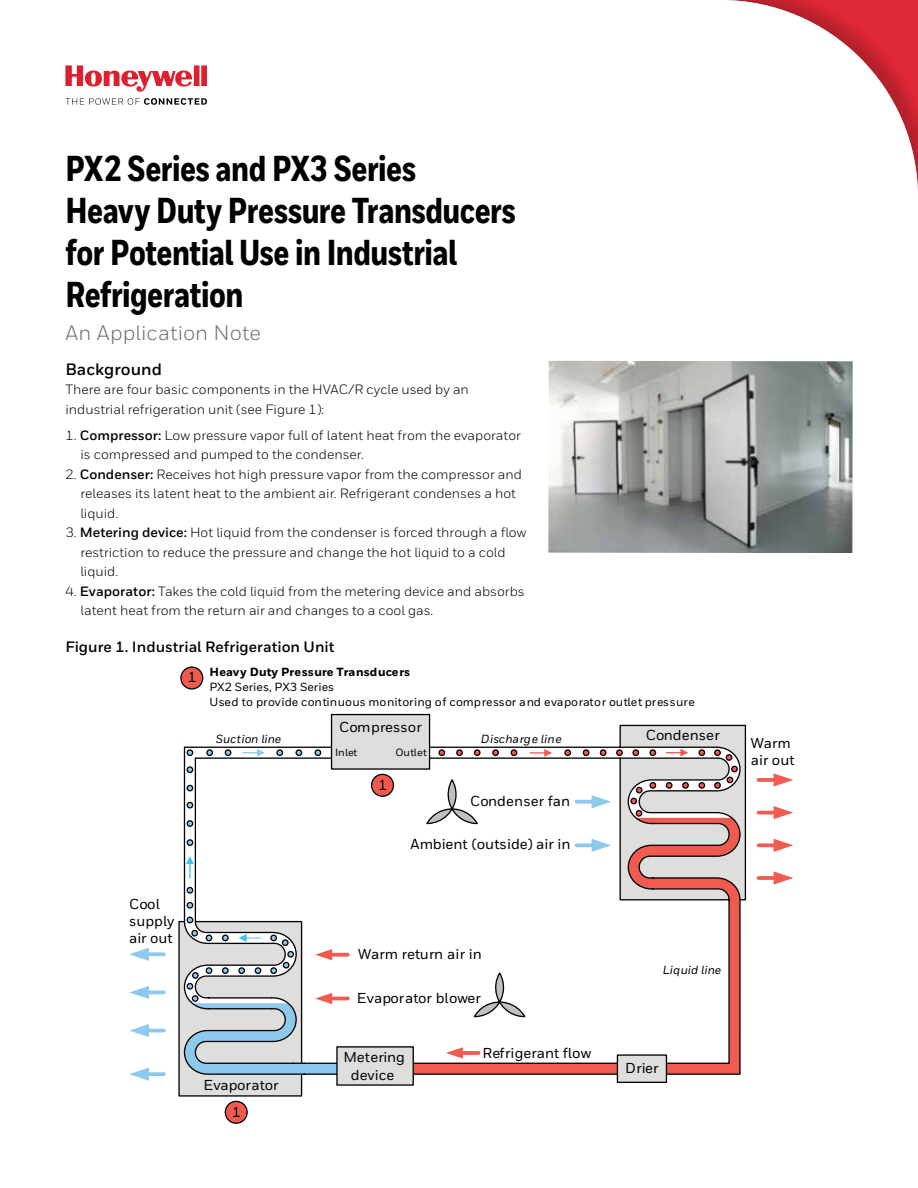
<style>
.page{position:relative;width:918px;height:1188px;background:#fff}
.page>*{position:absolute;margin:0;border:0;box-sizing:border-box;transform-origin:0 0}
.t1{font:800 36px/42px "Honeywell Cond";letter-spacing:-.015em;color:#000}
.t2{font:21px "Honeywell Sans";letter-spacing:.005em;color:#6d6e71}
.t3{font:700 16.5px "Honeywell Sans";color:#000}
.t4{font:700 15px "Honeywell Sans";color:#000}
.t5{font:500 14.55px "Honeywell Sans";color:#010101}
.t6{font:500 14.4px/17.2px "Honeywell Sans";letter-spacing:.005em;color:#010101}
.t7{font:13.5px/19.5px "Honeywell Sans";color:#000}
.t8{font:500 11.85px/14.5px "Honeywell Sans";color:#010101}
.t9{font:italic 500 11.85px "Honeywell Sans";letter-spacing:.01em;color:#010101}
.t10{font:800 11.85px "Honeywell Sans";letter-spacing:.005em;color:#010101}
.t11{font:500 10.5px "Honeywell Sans";letter-spacing:.025em;color:#010101}
.s1{font-weight:700}
</style>
<div class="page">
<img style="left:548px;top:361px;width:305px;height:192px">
<div style="left:179px;top:922px;width:123px;height:174px;background:#dededd"></div>
<div style="left:620px;top:725px;width:125px;height:175px;background:#dededd"></div>
<div style="left:620px;top:725px;width:126px;height:175px;border:1px solid #010101"></div>
<svg style="left:183px;top:746px;width:558px;height:329px"></svg>
<div style="left:337px;top:1047px;width:76px;height:38px;background:#dededd"></div>
<div style="left:336px;top:1046px;width:78px;height:40px;border:1px solid #010101"></div>
<div style="left:332px;top:715px;width:98px;height:54px;background:#dededd"></div>
<div style="left:331px;top:714px;width:99px;height:56px;border:1px solid #010101"></div>
<svg style="left:759px;top:778px;width:14px;height:4px"></svg>
<svg style="left:773px;top:773px;width:20px;height:14px"></svg>
<svg style="left:759px;top:811px;width:14px;height:4px"></svg>
<svg style="left:773px;top:806px;width:20px;height:13px"></svg>
<svg style="left:759px;top:843px;width:14px;height:4px"></svg>
<svg style="left:773px;top:838px;width:20px;height:14px"></svg>
<hr style="left:759px;top:876px;width:17px;height:4px;background:#f16357">
<svg style="left:773px;top:871px;width:20px;height:14px"></svg>
<div style="left:617px;top:1055px;width:49px;height:27px;background:#dededd"></div>
<div style="left:617px;top:1054px;width:50px;height:29px;border:1px solid #010101"></div>
<div style="left:187px;top:839px;width:6px;height:7px;border:1px solid #010101;border-radius:50%"></div>
<div style="left:187px;top:820px;width:6px;height:7px;border:1px solid #010101;border-radius:50%"></div>
<svg style="left:187px;top:802px;width:6px;height:6px"></svg>
<div style="left:187px;top:802px;width:6px;height:7px;border:1px solid #010101;border-radius:50%"></div>
<div style="left:187px;top:749px;width:6px;height:7px;border:1px solid #010101;border-radius:50%"></div>
<div style="left:187px;top:766px;width:6px;height:7px;border:1px solid #010101;border-radius:50%"></div>
<svg style="left:187px;top:785px;width:6px;height:6px"></svg>
<div style="left:206px;top:749px;width:7px;height:7px;border:1px solid #010101;border-radius:50%"></div>
<div style="left:225px;top:749px;width:6px;height:7px;border:1px solid #010101;border-radius:50%"></div>
<div style="left:276px;top:749px;width:7px;height:7px;border:1px solid #010101;border-radius:50%"></div>
<div style="left:295px;top:749px;width:7px;height:7px;border:1px solid #010101;border-radius:50%"></div>
<div style="left:315px;top:749px;width:6px;height:7px;border:1px solid #010101;border-radius:50%"></div>
<svg style="left:243px;top:749px;width:22px;height:8px"></svg>
<svg style="left:425px;top:777px;width:55px;height:48px"></svg>
<svg style="left:150px;top:952px;width:14px;height:4px"></svg>
<svg style="left:129px;top:947px;width:21px;height:14px"></svg>
<div style="left:564px;top:749px;width:7px;height:7px;border:1px solid #010101;border-radius:50%"></div>
<div style="left:511px;top:749px;width:6px;height:7px;border:1px solid #010101;border-radius:50%"></div>
<div style="left:492px;top:749px;width:7px;height:7px;border:1px solid #010101;border-radius:50%"></div>
<div style="left:474px;top:749px;width:7px;height:7px;border:1px solid #010101;border-radius:50%"></div>
<div style="left:456px;top:749px;width:7px;height:7px;border:1px solid #010101;border-radius:50%"></div>
<div style="left:438px;top:749px;width:7px;height:7px;border:1px solid #010101;border-radius:50%"></div>
<svg style="left:530px;top:749px;width:22px;height:8px"></svg>
<div style="left:372px;top:774px;width:21px;height:22px;background:#f15b4f;border-radius:50%"></div>
<div style="left:371px;top:774px;width:23px;height:23px;border:1px solid #010101;border-radius:50%"></div>
<div style="left:225px;top:1101px;width:22px;height:22px;background:#f15b4f;border-radius:50%"></div>
<div style="left:225px;top:1101px;width:23px;height:23px;border:1px solid #010101;border-radius:50%"></div>
<svg style="left:463px;top:1051px;width:16px;height:4px"></svg>
<svg style="left:446px;top:1047px;width:17px;height:12px"></svg>
<hr style="left:147px;top:1029px;width:17px;height:3px;background:#8dc8ed">
<svg style="left:129px;top:1024px;width:21px;height:13px"></svg>
<hr style="left:147px;top:991px;width:17px;height:3px;background:#8dc8ed">
<svg style="left:129px;top:986px;width:21px;height:13px"></svg>
<svg style="left:150px;top:1072px;width:14px;height:4px"></svg>
<svg style="left:129px;top:1067px;width:21px;height:14px"></svg>
<svg style="left:577px;top:843px;width:6px;height:4px"></svg>
<svg style="left:577px;top:800px;width:6px;height:4px"></svg>
<svg style="left:583px;top:747px;width:158px;height:154px"></svg>
<svg style="left:183px;top:856px;width:176px;height:218px"></svg>
<div style="left:181px;top:667px;width:22px;height:22px;background:#f15b4f;border-radius:50%"></div>
<div style="left:180px;top:666px;width:23px;height:24px;border:1px solid #010101;border-radius:50%"></div>
<svg style="left:65px;top:65px;width:142px;height:27px"></svg>
<svg style="left:65px;top:98px;width:142px;height:7px"></svg>
<h1 class="t1" style="left:65px;top:149px;width:452px">PX2 Series and PX3 Series<br>Heavy Duty Pressure Transducers for Potential Use in Industrial<br>Refrigeration</h1>
<h2 class="t2" style="left:65px;top:320px;width:197px">An Application Note</h2>
<p class="t3" style="left:65px;top:359px;width:98px">Background</p>
<p class="t7" style="left:65px;top:380px;width:405px">There are four basic components in the HVAC/R cycle used by an industrial refrigeration unit (see Figure 1):</p>
<p class="t7" style="left:80px;top:426px;width:442px;text-indent:-15px">1. <span class="s1">Compressor:</span> Low pressure vapor full of latent heat from the evaporator is compressed and pumped to the condenser.</p>
<p class="t7" style="left:80px;top:465px;width:443px;text-indent:-15px">2. <span class="s1">Condenser:</span> Receives hot high pressure vapor from the compressor and releases its latent heat to the ambient air. Refrigerant condenses a hot liquid.</p>
<p class="t7" style="left:80px;top:523px;width:447px;text-indent:-15px">3. <span class="s1">Metering device:</span> Hot liquid from the condenser is forced through a flow restriction to reduce the pressure and change the hot liquid to a cold liquid.</p>
<p class="t7" style="left:80px;top:582px;width:446px;text-indent:-15px">4. <span class="s1">Evaporator:</span> Takes the cold liquid from the metering device and absorbs latent heat from the return air and changes to a cool gas.</p>
<p class="t4" style="left:65px;top:638px;width:271px">Figure 1. Industrial Refrigeration Unit</p>
<p class="t6" style="left:188px;top:669px;width:10px">1</p>
<p class="t10" style="left:209px;top:665px;width:202px">Heavy Duty Pressure Transducers</p>
<p class="t8" style="left:209px;top:680px;width:487px">PX2 Series, PX3 Series<br>Used to provide continuous monitoring of compressor and evaporator outlet pressure</p>
<p class="t6" style="left:339px;top:718px;width:84px">Compressor</p>
<p class="t11" style="left:396px;top:746px;width:33px">Outlet</p>
<p class="t9" style="left:216px;top:731px;width:67px">Suction line</p>
<p class="t9" style="left:481px;top:731px;width:82px">Discharge line</p>
<p class="t11" style="left:335px;top:746px;width:23px">Inlet</p>
<p class="t6" style="left:378px;top:776px;width:10px">1</p>
<p class="t6" style="left:470px;top:792px;width:102px">Condenser fan</p>
<p class="t5" style="left:410px;top:836px;width:162px">Ambient (outside) air in</p>
<p class="t6" style="left:646px;top:727px;width:76px">Condenser</p>
<p class="t6" style="left:129px;top:895px;width:47px">Cool supply air out</p>
<p class="t6" style="left:204px;top:1077px;width:77px">Evaporator</p>
<p class="t6" style="left:232px;top:1103px;width:10px">1</p>
<p class="t6" style="left:358px;top:945px;width:125px">Warm return air in</p>
<p class="t6" style="left:357px;top:989px;width:126px">Evaporator blower</p>
<p class="t6" style="left:343px;top:1049px;width:63px;text-align:center">Metering device</p>
<p class="t6" style="left:482px;top:1045px;width:111px">Refrigerant flow</p>
<p class="t9" style="left:663px;top:963px;width:60px">Liquid line</p>
<p class="t6" style="left:625px;top:1060px;width:35px">Drier</p>
<p class="t6" style="left:751px;top:735px;width:45px">Warm air out</p>
</div>
